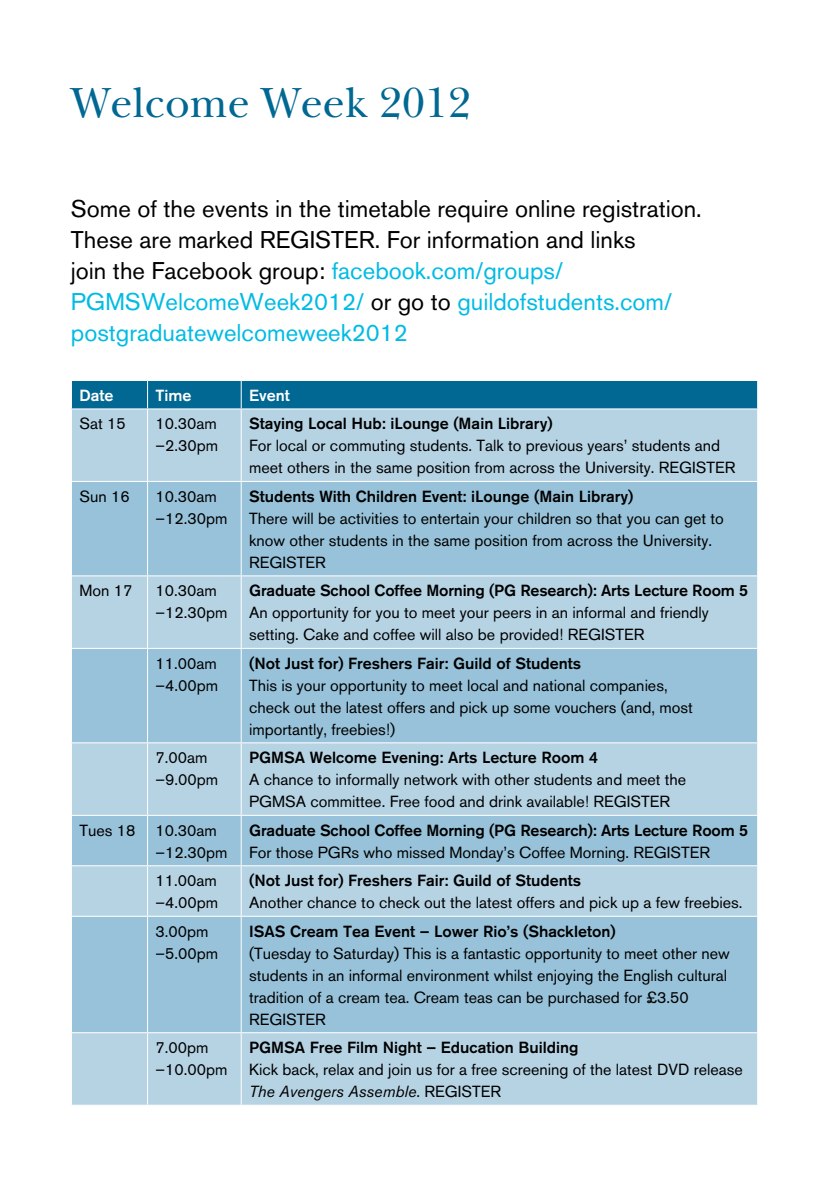
<style>
.page{position:relative;width:840px;height:1191px;background:#fff}
.page>*{position:absolute;margin:0;border:0;box-sizing:border-box;transform-origin:0 0}
.t1{font:44px "New Baskerville LT";color:#006892}
.t2{font:24px/31px "Akzidenz Grotesk BQ";color:#000}
.t3{font:16px/22px "Akzidenz Grotesk BQ";color:#000}
.t4{font:500 16px "Akzidenz Grotesk BQ";color:#000}
.t5{font:500 16px "Akzidenz Grotesk BQ";color:#fff}
.s1{color:#00bbe3}
.s2{font-style:italic}
</style>
<div class="page">
<div style="left:72px;top:409px;width:684px;height:695px;background:#b6d3e4"></div>
<svg style="left:72px;top:482px;width:684px;height:550px;background:#a2c8dd"></svg>
<div style="left:72px;top:380px;width:685px;height:28px;background:#006892"></div>
<hr style="left:147px;top:409px;width:1px;height:72px;background:#fff">
<hr style="left:240px;top:409px;width:1px;height:72px;background:#fff">
<hr style="left:71px;top:481px;width:76px;height:1px;background:#fff">
<hr style="left:147px;top:481px;width:94px;height:1px;background:#fff">
<hr style="left:147px;top:482px;width:1px;height:93px;background:#fff">
<hr style="left:241px;top:481px;width:516px;height:1px;background:#fff">
<hr style="left:240px;top:482px;width:1px;height:93px;background:#fff">
<hr style="left:147px;top:649px;width:1px;height:93px;background:#fff">
<hr style="left:240px;top:649px;width:1px;height:93px;background:#fff">
<hr style="left:147px;top:816px;width:1px;height:49px;background:#fff">
<hr style="left:240px;top:816px;width:1px;height:49px;background:#fff">
<hr style="left:147px;top:916px;width:1px;height:116px;background:#fff">
<hr style="left:240px;top:916px;width:1px;height:116px;background:#fff">
<hr style="left:71px;top:575px;width:76px;height:1px;background:#fff">
<hr style="left:71px;top:648px;width:76px;height:1px;background:#fff">
<hr style="left:147px;top:575px;width:94px;height:1px;background:#fff">
<hr style="left:147px;top:576px;width:1px;height:72px;background:#fff">
<hr style="left:147px;top:648px;width:94px;height:1px;background:#fff">
<hr style="left:241px;top:575px;width:516px;height:1px;background:#fff">
<hr style="left:240px;top:576px;width:1px;height:72px;background:#fff">
<hr style="left:241px;top:648px;width:516px;height:1px;background:#fff">
<hr style="left:241px;top:742px;width:516px;height:1px;background:#fff">
<hr style="left:241px;top:815px;width:516px;height:1px;background:#fff">
<hr style="left:147px;top:742px;width:94px;height:1px;background:#fff">
<hr style="left:240px;top:743px;width:1px;height:72px;background:#fff">
<hr style="left:147px;top:815px;width:94px;height:1px;background:#fff">
<hr style="left:71px;top:742px;width:76px;height:1px;background:#fff">
<hr style="left:147px;top:743px;width:1px;height:72px;background:#fff">
<hr style="left:71px;top:815px;width:76px;height:1px;background:#fff">
<hr style="left:71px;top:865px;width:76px;height:1px;background:#fff">
<hr style="left:71px;top:915px;width:76px;height:1px;background:#fff">
<hr style="left:147px;top:865px;width:94px;height:1px;background:#fff">
<hr style="left:147px;top:866px;width:1px;height:49px;background:#fff">
<hr style="left:147px;top:915px;width:94px;height:1px;background:#fff">
<hr style="left:241px;top:865px;width:516px;height:1px;background:#fff">
<hr style="left:240px;top:866px;width:1px;height:49px;background:#fff">
<hr style="left:241px;top:915px;width:516px;height:1px;background:#fff">
<hr style="left:241px;top:1032px;width:516px;height:1px;background:#fff">
<hr style="left:147px;top:1032px;width:94px;height:1px;background:#fff">
<hr style="left:240px;top:1033px;width:1px;height:71px;background:#fff">
<hr style="left:71px;top:1032px;width:76px;height:1px;background:#fff">
<hr style="left:147px;top:1033px;width:1px;height:71px;background:#fff">
<h1 class="t1" style="left:71px;top:77px;width:401px">Welcome Week 2012</h1>
<p class="t2" style="left:71px;top:193px;width:632px">Some of the events in the timetable require online registration.<br>These are marked REGISTER. For information and links<br>join the Facebook group: <span class="s1">facebook.com/groups/ PGMSWelcomeWeek2012/</span> or go to <span class="s1">guildofstudents.com/ postgraduatewelcomeweek2012</span></p>
<p class="t5" style="left:79px;top:385px;width:36px">Date</p>
<p class="t5" style="left:155px;top:385px;width:37px">Time</p>
<p class="t5" style="left:249px;top:385px;width:42px">Event</p>
<p class="t3" style="left:79px;top:412px;width:48px">Sat 15</p>
<p class="t3" style="left:155px;top:412px;width:64px">10.30am –2.30pm</p>
<p class="t4" style="left:249px;top:414px;width:305px">Staying Local Hub: iLounge (Main Library)</p>
<p class="t3" style="left:249px;top:435px;width:487px">For local or commuting students. Talk to previous years’ students and meet others in the same position from across the University. REGISTER</p>
<p class="t3" style="left:79px;top:485px;width:52px">Sun 16</p>
<p class="t3" style="left:155px;top:485px;width:73px">10.30am –12.30pm</p>
<p class="t4" style="left:249px;top:486px;width:385px">Students With Children Event: iLounge (Main Library)</p>
<p class="t3" style="left:249px;top:507px;width:476px">There will be activities to entertain your children so that you can get to know other students in the same position from across the University.<br>REGISTER</p>
<p class="t3" style="left:79px;top:579px;width:54px">Mon 17</p>
<p class="t3" style="left:155px;top:579px;width:73px">10.30am –12.30pm</p>
<p class="t4" style="left:249px;top:581px;width:500px">Graduate School Coffee Morning (PG Research): Arts Lecture Room 5</p>
<p class="t3" style="left:249px;top:601px;width:461px">An opportunity for you to meet your peers in an informal and friendly setting. Cake and coffee will also be provided! REGISTER</p>
<p class="t3" style="left:155px;top:652px;width:64px">11.00am –4.00pm</p>
<p class="t4" style="left:249px;top:653px;width:333px">(Not Just for) Freshers Fair: Guild of Students</p>
<p class="t3" style="left:249px;top:674px;width:445px">This is your opportunity to meet local and national companies, check out the latest offers and pick up some vouchers (and, most importantly, freebies!)</p>
<p class="t3" style="left:155px;top:746px;width:64px">7.00am –9.00pm</p>
<p class="t4" style="left:249px;top:748px;width:350px">PGMSA Welcome Evening: Arts Lecture Room 4</p>
<p class="t3" style="left:249px;top:768px;width:438px">A chance to informally network with other students and meet the<br>PGMSA committee. Free food and drink available! REGISTER</p>
<p class="t3" style="left:79px;top:819px;width:57px">Tues 18</p>
<p class="t3" style="left:155px;top:819px;width:73px">10.30am –12.30pm</p>
<p class="t4" style="left:249px;top:820px;width:500px">Graduate School Coffee Morning (PG Research): Arts Lecture Room 5</p>
<p class="t3" style="left:249px;top:841px;width:462px">For those PGRs who missed Monday’s Coffee Morning. REGISTER</p>
<p class="t3" style="left:155px;top:869px;width:64px">11.00am –4.00pm</p>
<p class="t4" style="left:249px;top:871px;width:333px">(Not Just for) Freshers Fair: Guild of Students</p>
<p class="t3" style="left:249px;top:891px;width:494px">Another chance to check out the latest offers and pick up a few freebies.</p>
<p class="t3" style="left:155px;top:920px;width:64px">3.00pm –5.00pm</p>
<p class="t4" style="left:249px;top:921px;width:368px">ISAS Cream Tea Event – Lower Rio’s (Shackleton)</p>
<p class="t3" style="left:249px;top:942px;width:482px">(Tuesday to Saturday) This is a fantastic opportunity to meet other new students in an informal environment whilst enjoying the English cultural tradition of a cream tea. Cream teas can be purchased for £3.50<br>REGISTER</p>
<p class="t3" style="left:155px;top:1036px;width:73px">7.00pm –10.00pm</p>
<p class="t4" style="left:249px;top:1037px;width:330px">PGMSA Free Film Night – Education Building</p>
<p class="t3" style="left:249px;top:1058px;width:495px">Kick back, relax and join us for a free screening of the latest DVD release<br><span class="s2">The Avengers Assemble</span>. REGISTER</p>
</div>
